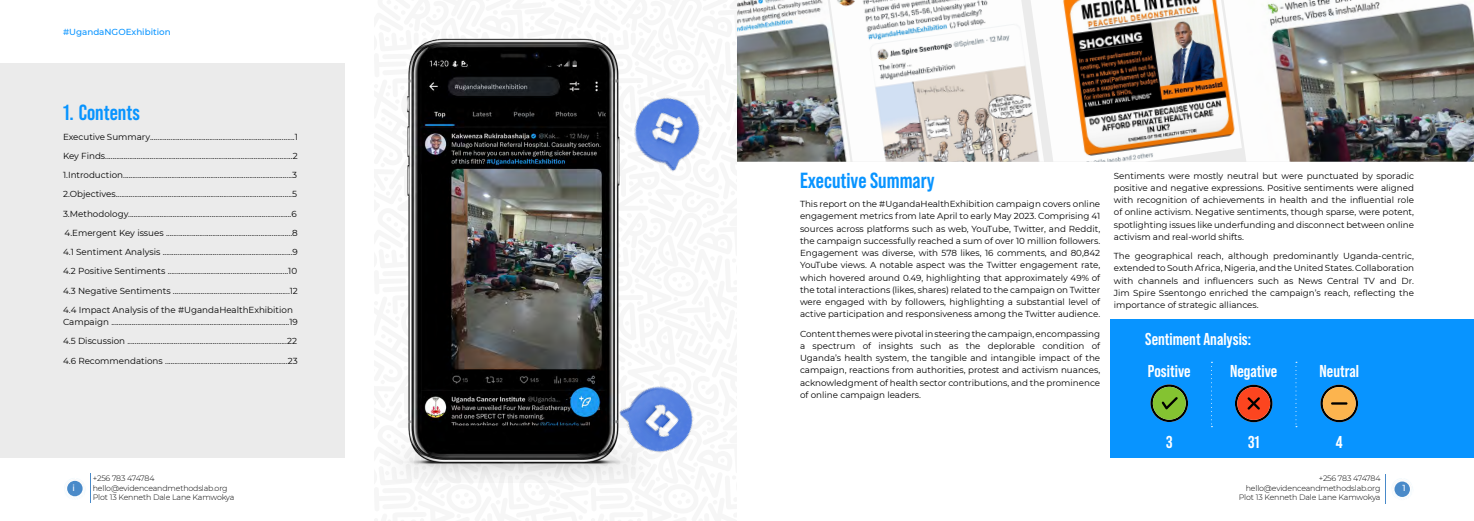
<style>
.page{position:relative;width:1474px;height:521px;background:#fff}
.page>*{position:absolute;margin:0;border:0;box-sizing:border-box;transform-origin:0 0}
.t1{font:700 21.88px "Bebas Neue Pro";color:#0894ff}
.t2{font:700 17.24px "Bebas Neue Pro";color:#fff}
.t3{font:8.75px/12.2px "Montserrat";color:#000;text-align:justify}
.t4{font:500 8.75px "Montserrat";color:#0894ff}
.t5{font:500 8.75px "Montserrat";color:#fff}
.t6{font:300 7.88px/9.6px "Montserrat";letter-spacing:-.02em;color:#000;text-align:right}
</style>
<div class="page">
<svg style="left:1385px;top:474px;width:28px;height:29px"></svg>
<div style="left:1394px;top:481px;width:15px;height:16px;background:#498ac9;border-radius:50%"></div>
<hr style="left:90px;top:473px;width:1px;height:30px;background:#498ac9">
<svg style="left:64px;top:478px;width:22px;height:21px"></svg>
<div style="left:67px;top:481px;width:16px;height:15px;background:#498ac9;border-radius:50%"></div>
<div style="left:375px;top:0;width:362px;height:521px;background:#f9f9f9"></div>
<div style="left:0;top:63px;width:344px;height:395px;background:#ebebeb"></div>
<img style="left:1241px;top:0;width:232px;height:162px">
<img style="left:1044px;top:0;width:197px;height:162px">
<img style="left:850px;top:0;width:194px;height:162px">
<img style="left:737px;top:0;width:113px;height:162px">
<img style="left:400px;top:35px;width:347px;height:444px">
<img style="left:589px;top:347px;width:144px;height:132px">
<img style="left:604px;top:56px;width:122px;height:144px">
<div style="left:1110px;top:319px;width:363px;height:139px;background:#0894ff"></div>
<svg style="left:1211px;top:362px;width:1px;height:65px"></svg>
<svg style="left:1295px;top:362px;width:1px;height:65px"></svg>
<svg style="left:1320px;top:385px;width:37px;height:37px"></svg>
<svg style="left:1234px;top:385px;width:38px;height:37px"></svg>
<svg style="left:1150px;top:384px;width:38px;height:38px"></svg>
<p class="t4" style="left:63px;top:26px;width:109px">#UgandaNGOExhibition</p>
<h1 class="t1" style="left:63px;top:100px;width:78px">1. Contents</h1>
<p class="t3" style="left:63px;top:130px;width:236px">Executive Summary..............................................................................1</p>
<p class="t3" style="left:63px;top:149px;width:236px">Key Finds.....................................................................................................2</p>
<p class="t3" style="left:63px;top:169px;width:235px">1.Introduction...........................................................................................3</p>
<p class="t3" style="left:63px;top:188px;width:235px">2.Objectives...............................................................................................5</p>
<p class="t3" style="left:63px;top:207px;width:235px">3.Methodology........................................................................................6</p>
<p class="t3" style="left:64px;top:226px;width:235px">4.Emergent Key issues ....................................................................8</p>
<p class="t3" style="left:63px;top:246px;width:236px">4.1 Sentiment Analysis ......................................................................9</p>
<p class="t3" style="left:63px;top:265px;width:236px">4.2 Positive Sentiments .................................................................10</p>
<p class="t3" style="left:63px;top:284px;width:236px">4.3 Negative Sentiments ...............................................................12</p>
<p class="t3" style="left:63px;top:303px;width:236px">4.4 Impact Analysis of the #UgandaHealthExhibition<br>Campaign ................................................................................................19</p>
<p class="t3" style="left:63px;top:335px;width:235px">4.5 Discussion ......................................................................................22</p>
<p class="t3" style="left:63px;top:354px;width:236px">4.6 Recommendations ..................................................................23</p>
<p class="t5" style="left:73px;top:481px;width:4px">i</p>
<p class="t6" style="left:93px;top:473px;width:143px;text-align:left">+256 783 474784 hello@evidenceandmethodslab.org<br>Plot 13 Kenneth Dale Lane Kamwokya</p>
<h1 class="t1" style="left:800px;top:168px;width:136px">Executive Summary</h1>
<p class="t3" style="left:800px;top:198px;width:302px">This report on the #UgandaHealthExhibition campaign covers online engagement metrics from late April to early May 2023. Comprising 41 sources across platforms such as web, YouTube, Twitter, and Reddit, the campaign successfully reached a sum of over 10 million followers.<br>Engagement was diverse, with 578 likes, 16 comments, and 80,842<br>YouTube views. A notable aspect was the Twitter engagement rate, which hovered around 0.49, highlighting that approximately 49% of the total interactions (likes, shares) related to the campaign on Twitter were engaged with by followers, highlighting a substantial level of active participation and responsiveness among the Twitter audience.</p>
<p class="t3" style="left:800px;top:327px;width:302px">Content themes were pivotal in steering the campaign, encompassing a spectrum of insights such as the deplorable condition of Uganda’s health system, the tangible and intangible impact of the campaign, reactions from authorities, protest and activism nuances, acknowledgment of health sector contributions, and the prominence of online campaign leaders.</p>
<p class="t3" style="left:1113px;top:169px;width:302px">Sentiments were mostly neutral but were punctuated by sporadic positive and negative expressions. Positive sentiments were aligned with recognition of achievements in health and the influential role of online activism. Negative sentiments, though sparse, were potent, spotlighting issues like underfunding and disconnect between online activism and real-world shifts.</p>
<p class="t3" style="left:1113px;top:249px;width:302px">The geographical reach, although predominantly Uganda-centric, extended to South Africa, Nigeria, and the United States. Collaboration with channels and influencers such as News Central TV and Dr.<br>Jim Spire Ssentongo enriched the campaign’s reach, reflecting the importance of strategic alliances.</p>
<h2 class="t2" style="left:1145px;top:329px;width:107px">Sentiment Analysis:</h2>
<h2 class="t2" style="left:1147px;top:362px;width:44px">Positive</h2>
<h2 class="t2" style="left:1229px;top:362px;width:49px">Negative</h2>
<h2 class="t2" style="left:1319px;top:362px;width:41px">Neutral</h2>
<h2 class="t2" style="left:1166px;top:432px;width:8px">3</h2>
<h2 class="t2" style="left:1247px;top:432px;width:13px">31</h2>
<h2 class="t2" style="left:1335px;top:432px;width:8px">4</h2>
<p class="t6" style="left:1238px;top:473px;width:143px">+256 783 474784 hello@evidenceandmethodslab.org<br>Plot 13 Kenneth Dale Lane Kamwokya</p>
<p class="t5" style="left:1402px;top:481px;width:5px">1</p>
</div>
